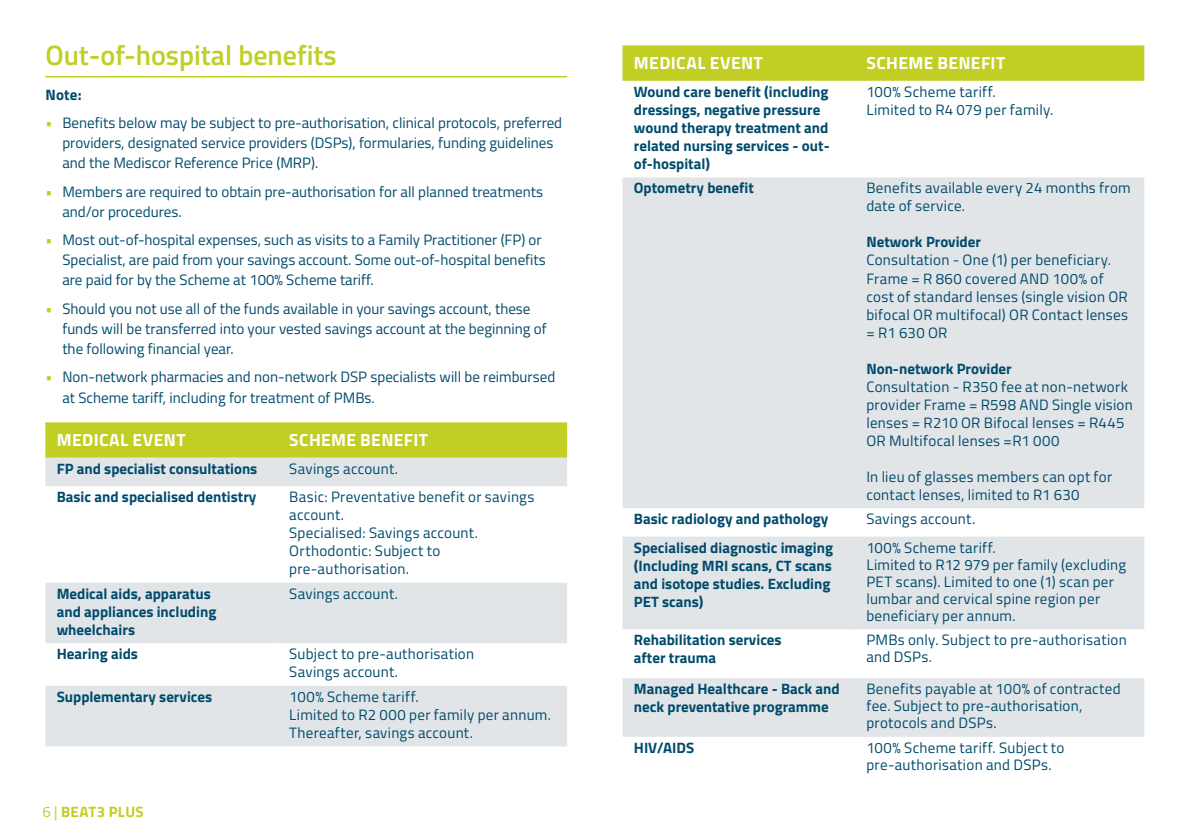
<style>
.page{position:relative;width:1191px;height:840px;background:#fff}
.page>*{position:absolute;margin:0;border:0;box-sizing:border-box;transform-origin:0 0}
.t1{font:600 28px "Titillium Web";color:#c1ce23}
.TABLE_H1{font:700 17.6px "Titillium Web";letter-spacing:.02em;color:#fff}
.TABLE_BODY{font:15px/18px "Titillium Web";letter-spacing:.015em;color:#004b6c}
.TABLE_Highlight{font:700 15px/18px "Titillium Web";color:#004b6c}
.t2{font:700 15px "Titillium Web";letter-spacing:.025em;color:#c1ce23}
.HIGHLIGHT{font:700 15px "Titillium Web";color:#004b6c}
.s1{color:#c1ce23}
.s2{font-weight:400}
</style>
<div class="page">
<hr style="left:45px;top:76px;width:522px;height:1px;background:#c1ce23">
<div style="left:45px;top:423px;width:522px;height:34px;background:#c1ce23"></div>
<svg style="left:45px;top:457px;width:233px;height:289px;fill:#e1e5e8"></svg>
<svg style="left:278px;top:457px;width:289px;height:289px;fill:#e1e5e8"></svg>
<hr style="left:45px;top:422px;width:233px;height:1px;background:#c1ce23">
<hr style="left:278px;top:422px;width:289px;height:1px;background:#c1ce23">
<div style="left:622px;top:47px;width:522px;height:34px;background:#c1ce23"></div>
<svg style="left:622px;top:177px;width:233px;height:559px;background:#e5e8eb"></svg>
<svg style="left:855px;top:177px;width:289px;height:559px;background:#e5e8eb"></svg>
<hr style="left:622px;top:45px;width:233px;height:2px;background:#c1ce23">
<hr style="left:855px;top:45px;width:289px;height:2px;background:#c1ce23">
<h1 class="t1" style="left:45px;top:34px;width:293px">Out-of-hospital benefits</h1>
<p class="HIGHLIGHT" style="left:45px;top:83px;width:38px">Note:</p>
<p class="TABLE_BODY" style="left:62px;top:112px;width:501px;line-height:20px;text-indent:-17px"><span class="s1">•</span> Benefits below may be subject to pre-authorisation, clinical protocols, preferred providers, designated service providers (DSPs), formularies, funding guidelines and the Mediscor Reference Price (MRP).</p>
<p class="TABLE_BODY" style="left:62px;top:181px;width:482px;line-height:20px;text-indent:-17px"><span class="s1">•</span> Members are required to obtain pre-authorisation for all planned treatments and/or procedures.</p>
<p class="TABLE_BODY" style="left:62px;top:229px;width:485px;line-height:20px;text-indent:-17px"><span class="s1">•</span> Most out-of-hospital expenses, such as visits to a Family Practitioner (FP) or<br>Specialist, are paid from your savings account. Some out-of-hospital benefits are paid for by the Scheme at 100% Scheme tariff.</p>
<p class="TABLE_BODY" style="left:62px;top:298px;width:486px;line-height:20px;text-indent:-17px"><span class="s1">•</span> Should you not use all of the funds available in your savings account, these funds will be transferred into your vested savings account at the beginning of the following financial year.</p>
<p class="TABLE_BODY" style="left:62px;top:366px;width:494px;line-height:20px;text-indent:-17px"><span class="s1">•</span> Non-network pharmacies and non-network DSP specialists will be reimbursed at Scheme tariff, including for treatment of PMBs.</p>
<p class="TABLE_H1" style="left:57px;top:426px;width:130px">MEDICAL EVENT</p>
<p class="TABLE_H1" style="left:289px;top:426px;width:140px">SCHEME BENEFIT</p>
<p class="TABLE_Highlight" style="left:57px;top:458px;width:202px">FP and specialist consultations</p>
<p class="TABLE_BODY" style="left:289px;top:458px;width:110px">Savings account.</p>
<p class="TABLE_Highlight" style="left:57px;top:487px;width:201px">Basic and specialised dentistry</p>
<p class="TABLE_BODY" style="left:289px;top:487px;width:247px">Basic: Preventative benefit or savings account.<br>Specialised: Savings account.</p>
<p class="TABLE_BODY" style="left:289px;top:541px;width:152px">Orthodontic: Subject to pre-authorisation.</p>
<p class="TABLE_Highlight" style="left:57px;top:583px;width:161px">Medical aids, apparatus and appliances including wheelchairs</p>
<p class="TABLE_BODY" style="left:289px;top:583px;width:110px">Savings account.</p>
<p class="TABLE_Highlight" style="left:57px;top:644px;width:83px">Hearing aids</p>
<p class="TABLE_BODY" style="left:289px;top:644px;width:186px">Subject to pre-authorisation</p>
<p class="TABLE_BODY" style="left:289px;top:662px;width:110px">Savings account.</p>
<p class="TABLE_Highlight" style="left:57px;top:686px;width:157px">Supplementary services</p>
<p class="TABLE_BODY" style="left:289px;top:686px;width:131px">100% Scheme tariff.</p>
<p class="TABLE_BODY" style="left:289px;top:704px;width:263px">Limited to R2 000 per family per annum.<br>Thereafter, savings account.</p>
<p class="t2" style="left:43px;top:799px;width:103px"><span class="s2">6 |</span> BEAT3 PLUS</p>
<p class="TABLE_H1" style="left:634px;top:50px;width:130px">MEDICAL EVENT</p>
<p class="TABLE_H1" style="left:866px;top:50px;width:140px">SCHEME BENEFIT</p>
<p class="TABLE_Highlight" style="left:634px;top:82px;width:197px">Wound care benefit (including dressings, negative pressure wound therapy treatment and related nursing services - out&shy;of-hospital)</p>
<p class="TABLE_BODY" style="left:866px;top:82px;width:131px">100% Scheme tariff.</p>
<p class="TABLE_BODY" style="left:866px;top:100px;width:188px">Limited to R4 079 per family.</p>
<p class="TABLE_Highlight" style="left:634px;top:178px;width:121px">Optometry benefit</p>
<p class="TABLE_BODY" style="left:866px;top:178px;width:266px">Benefits available every 24 months from date of service.</p>
<p class="TABLE_Highlight" style="left:866px;top:232px;width:116px">Network Provider</p>
<p class="TABLE_BODY" style="left:866px;top:250px;width:263px">Consultation - One (1) per beneficiary.<br>Frame = R 860 covered AND 100% of cost of standard lenses (single vision OR bifocal OR multifocal) OR Contact lenses = R1 630 OR</p>
<p class="TABLE_Highlight" style="left:866px;top:358px;width:147px">Non-network Provider</p>
<p class="TABLE_BODY" style="left:866px;top:376px;width:268px">Consultation - R350 fee at non-network provider Frame = R598 AND Single vision lenses = R210 OR Bifocal lenses = R445<br>OR Multifocal lenses =R1 000</p>
<p class="TABLE_BODY" style="left:866px;top:466px;width:247px">In lieu of glasses members can opt for contact lenses, limited to R1 630</p>
<p class="TABLE_Highlight" style="left:634px;top:509px;width:196px">Basic radiology and pathology</p>
<p class="TABLE_BODY" style="left:866px;top:509px;width:110px">Savings account.</p>
<p class="TABLE_Highlight" style="left:634px;top:537px;width:201px">Specialised diagnostic imaging</p>
<p class="TABLE_Highlight" style="left:634px;top:555px;width:199px;text-align:justify">(Including MRI scans, CT scans and isotope studies. Excluding PET scans)</p>
<p class="TABLE_BODY" style="left:866px;top:537px;width:131px">100% Scheme tariff.</p>
<p class="TABLE_BODY" style="left:866px;top:555px;width:261px;line-height:17px">Limited to R12 979 per family (excluding PET scans). Limited to one (1) scan per lumbar and cervical spine region per beneficiary per annum.</p>
<p class="TABLE_Highlight" style="left:634px;top:630px;width:149px">Rehabilitation services after trauma</p>
<p class="TABLE_BODY" style="left:866px;top:630px;width:262px;line-height:17px">PMBs only. Subject to pre-authorisation and DSPs.</p>
<p class="TABLE_Highlight" style="left:634px;top:678px;width:207px">Managed Healthcare - Back and neck preventative programme</p>
<p class="TABLE_BODY" style="left:866px;top:679px;width:256px;line-height:17px">Benefits payable at 100% of contracted fee. Subject to pre-authorisation, protocols and DSPs.</p>
<p class="TABLE_Highlight" style="left:634px;top:737px;width:62px">HIV/AIDS</p>
<p class="TABLE_BODY" style="left:866px;top:737px;width:199px;line-height:17px">100% Scheme tariff. Subject to pre-authorisation and DSPs.</p>
</div>
